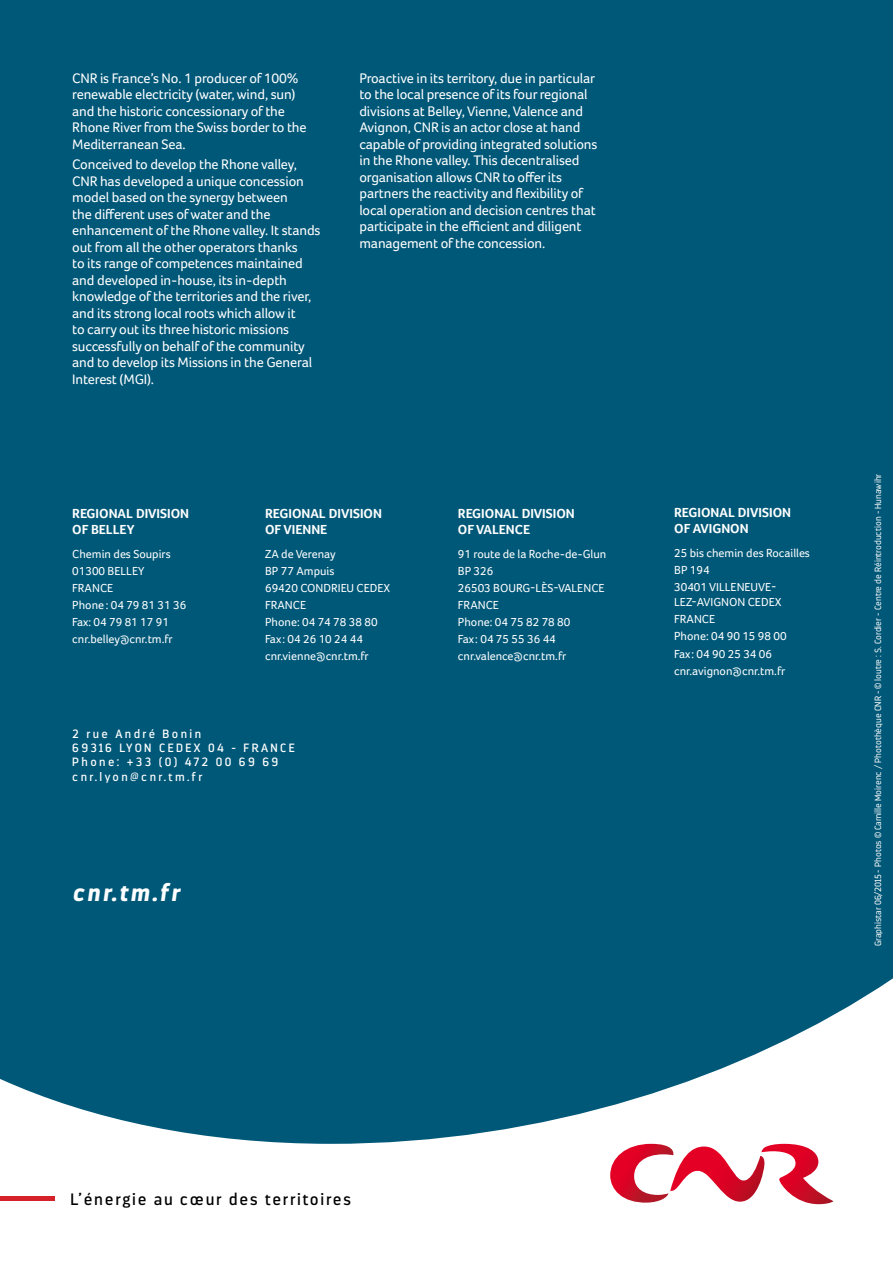
<style>
.page{position:relative;width:893px;height:1263px;background:#fff}
.page>*{position:absolute;margin:0;border:0;box-sizing:border-box;transform-origin:0 0}
.t1{font:italic 900 24px "Darwin";letter-spacing:.1em;color:#fff}
.t2{font:16.5px "Darwin";letter-spacing:.105em;color:#000}
.t3{font:14.25px/16.5px "Foco";letter-spacing:-.01em;color:#fff}
.t4{font:700 13.5px/16.2px "Foco";color:#fff}
.t5{font:12px/17.1px "Foco";color:#fff}
.t6{font:12px/14.4px "Darwin";letter-spacing:.2em;color:#fff}
.t7{font:300 9px "Darwin";color:#fff}
</style>
<div class="page">
<svg style="left:610px;top:1144px;width:223px;height:60px"></svg>
<div style="left:0;top:0;width:893px;height:1144px;background:#005878"></div>
<hr style="left:0;top:1197px;width:54px;height:4px;background:#d4212a">
<p class="t3" style="left:72px;top:69px;width:236px">CNR is France’s No. 1 producer of 100% renewable electricity (water, wind, sun) and the historic concessionary of the Rhone River from the Swiss border to the Mediterranean Sea.</p>
<p class="t3" style="left:72px;top:156px;width:250px">Conceived to develop the Rhone valley, CNR has developed a unique concession model based on the synergy between<br>the different uses of water and the enhancement of the Rhone valley. It stands out from all the other operators thanks<br>to its range of competences maintained and developed in-house, its in-depth knowledge of the territories and the river, and its strong local roots which allow it<br>to carry out its three historic missions successfully on behalf of the community and to develop its Missions in the General Interest (MGI).</p>
<p class="t3" style="left:359px;top:69px;width:240px">Proactive in its territory, due in particular to the local presence of its four regional divisions at Belley, Vienne, Valence and Avignon, CNR is an actor close at hand capable of providing integrated solutions in the Rhone valley. This decentralised organisation allows CNR to offer its partners the reactivity and flexibility of local operation and decision centres that participate in the efficient and diligent management of the concession.</p>
<p class="t4" style="left:72px;top:505px;width:118px">REGIONAL DIVISION<br>OF BELLEY</p>
<p class="t5" style="left:72px;top:545px;width:115px">Chemin des Soupirs<br>01300 BELLEY<br>FRANCE<br>Phone : 04 79 81 31 36<br>Fax: 04 79 81 17 91 cnr.belley@cnr.tm.fr</p>
<p class="t4" style="left:265px;top:505px;width:118px">REGIONAL DIVISION<br>OF VIENNE</p>
<p class="t5" style="left:265px;top:545px;width:127px">ZA de Verenay<br>BP 77 Ampuis<br>69420 CONDRIEU CEDEX<br>FRANCE<br>Phone: 04 74 78 38 80<br>Fax: 04 26 10 24 44 cnr.vienne@cnr.tm.fr</p>
<p class="t6" style="left:72px;top:726px;width:224px">2 rue André Bonin<br>69316 LYON CEDEX 04 - FRANCE<br>Phone: +33 (0) 472 00 69 69 cnr.lyon@cnr.tm.fr</p>
<h1 class="t1" style="left:72px;top:878px;width:109px">cnr.tm.fr</h1>
<p class="t4" style="left:458px;top:505px;width:118px">REGIONAL DIVISION<br>OF VALENCE</p>
<p class="t5" style="left:458px;top:545px;width:150px">91 route de la Roche-de-Glun<br>BP 326<br>26503 BOURG-LÈS-VALENCE<br>FRANCE<br>Phone: 04 75 82 78 80<br>Fax: 04 75 55 36 44 cnr.valence@cnr.tm.fr</p>
<p class="t4" style="left:674px;top:504px;width:118px">REGIONAL DIVISION<br>OF AVIGNON</p>
<p class="t5" style="left:674px;top:544px;width:137px">25 bis chemin des Rocailles<br>BP 194<br>30401 VILLENEUVE-</p>
<p class="t5" style="left:674px;top:593px;width:114px">LEZ-AVIGNON CEDEX<br>FRANCE<br>Phone: 04 90 15 98 00<br>Fax: 04 90 25 34 06 cnr.avignon@cnr.tm.fr</p>
<p class="t7" style="left:872px;top:946px;width:474px;rotate:-90deg">Graphistar 06/2015 - Photos © Camille Moirenc / Photothèque CNR - © loutre : S. Cordier - Centre de Réintroduction - Hunawihr</p>
<p class="t2" style="left:70px;top:1189px;width:282px">L’énergie au cœur des territoires</p>
</div>
